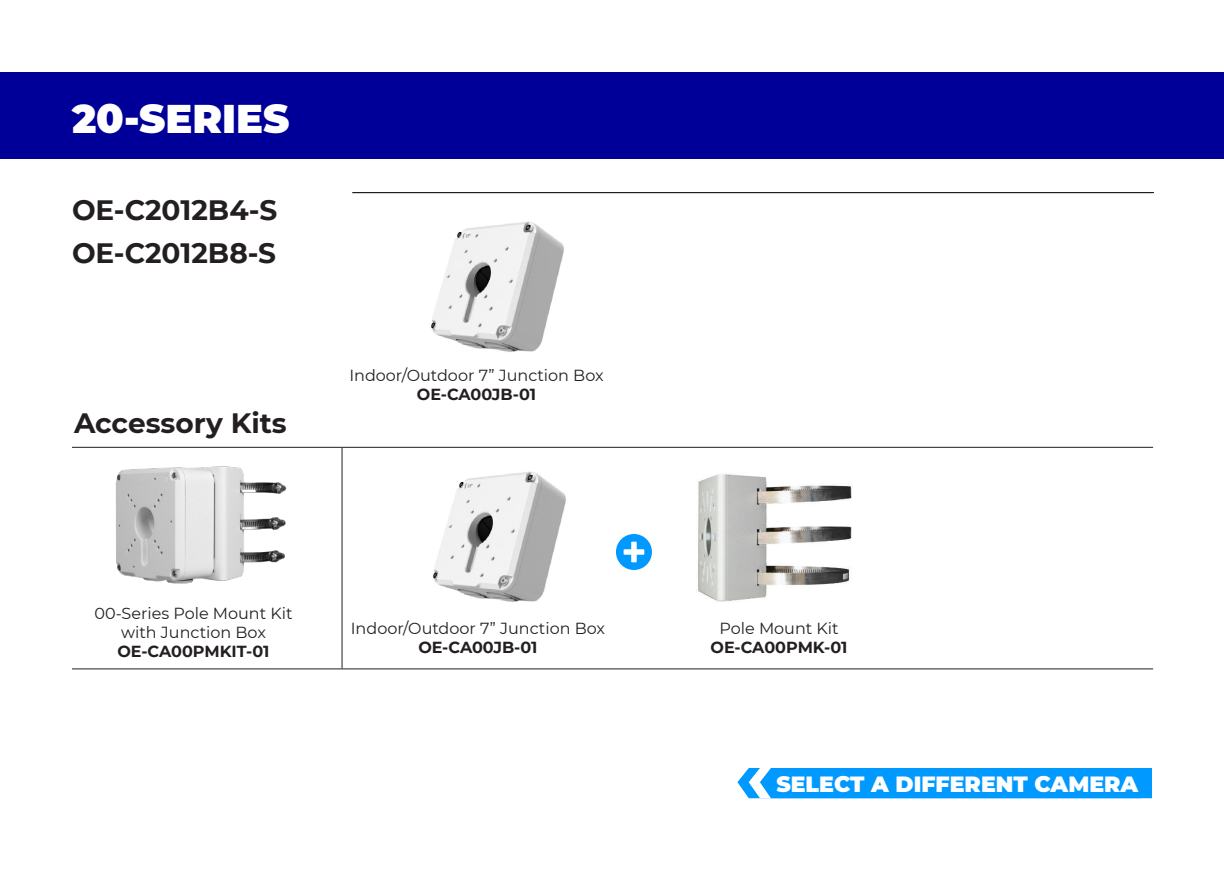
<style>
.page{position:relative;width:1224px;height:873px;background:#fff}
.page>*{position:absolute;margin:0;border:0;box-sizing:border-box;transform-origin:0 0}
.t1{font:900 40px "Montserrat";color:#fff}
.t2{font:700 28px/42.6px "Montserrat";color:#231f20}
.t3{font:900 22px "Montserrat";color:#fff}
.t4{font:16px/19.2px "Montserrat";color:#231f20;text-align:center}
.t5{font:700 16px "Montserrat";letter-spacing:-.005em;color:#231f20}
</style>
<div class="page">
<div style="left:0;top:72px;width:1224px;height:86px;background:#009"></div>
<div style="left:737px;top:768px;width:415px;height:30px;background:#09f"></div>
<hr style="left:352px;top:192px;width:801px;height:1px;background:#231f20">
<hr style="left:72px;top:668px;width:1081px;height:1px;background:#231f20">
<hr style="left:72px;top:447px;width:1081px;height:1px;background:#231f20">
<hr style="left:353px;top:192px;width:801px;height:1px;background:#231f20">
<svg style="left:616px;top:534px;width:36px;height:36px"></svg>
<img style="left:696px;top:474px;width:156px;height:128px">
<img style="left:433px;top:471px;width:133px;height:131px">
<img style="left:431px;top:221px;width:133px;height:131px">
<img style="left:115px;top:466px;width:172px;height:118px">
<hr style="left:342px;top:448px;width:1px;height:220px;background:#231f20">
<h1 class="t1" style="left:72px;top:88px;width:219px">20-SERIES</h1>
<h2 class="t2" style="left:72px;top:188px;width:207px">OE-C2012B4-S<br>OE-C2012B8-S</h2>
<h2 class="t2" style="left:74px;top:400px;width:214px">Accessory Kits</h2>
<p class="t4" style="left:349px;top:365px;width:256px">Indoor/Outdoor 7” Junction Box</p>
<p class="t5" style="left:417px;top:383px;width:121px">OE-CA00JB-01</p>
<p class="t4" style="left:95px;top:603px;width:199px">00-Series Pole Mount Kit with Junction Box</p>
<p class="t5" style="left:117px;top:640px;width:153px">OE-CA00PMKIT-01</p>
<p class="t4" style="left:351px;top:618px;width:256px">Indoor/Outdoor 7” Junction Box</p>
<p class="t5" style="left:418px;top:636px;width:121px">OE-CA00JB-01</p>
<p class="t4" style="left:720px;top:618px;width:121px">Pole Mount Kit</p>
<p class="t5" style="left:711px;top:636px;width:138px">OE-CA00PMK-01</p>
<h3 class="t3" style="left:776px;top:768px;width:363px">SELECT A DIFFERENT CAMERA</h3>
</div>
